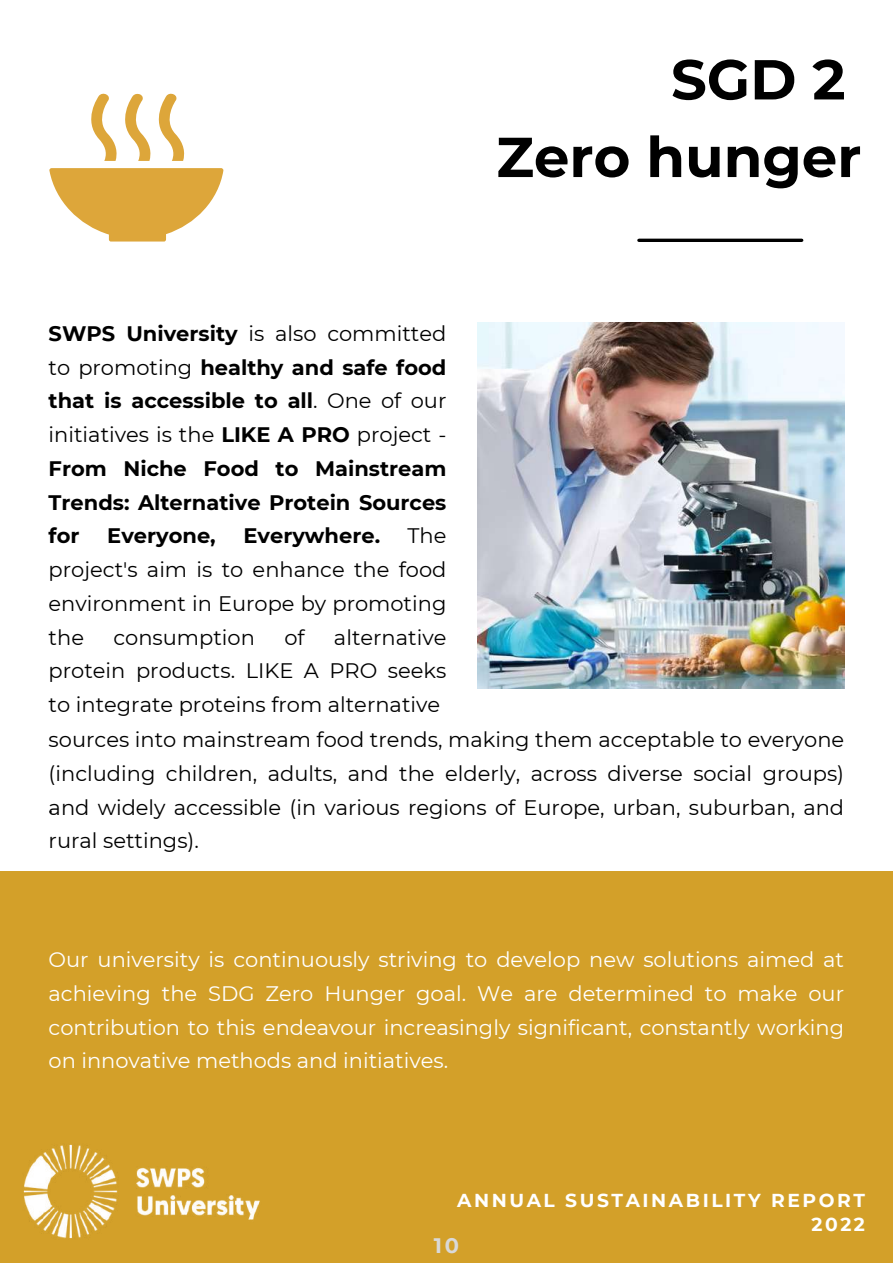
<style>
.page{position:relative;width:893px;height:1264px;background:#fff}
.page>*{position:absolute;margin:0;border:0;box-sizing:border-box;transform-origin:0 0}
.t1{font:700 56.1px/77.6px "Montserrat";color:#000;text-align:right}
.t2{font:21px/33.8px "Montserrat";color:#000;text-align:justify}
.t3{font:21px/33.8px "Montserrat";color:#fff;text-align:justify}
.t4{font:700 21px/33.8px "Montserrat";color:#000;text-align:justify}
.t5{font:700 21px "Montserrat";color:#d9d9d9}
.t6{font:700 18.75px/24.8px "Montserrat";letter-spacing:.135em;color:#fff;text-align:right}
.s1{font-weight:400}
</style>
<div class="page">
<hr style="left:639px;top:239px;width:162px;height:3px;background:#000">
<div style="left:0;top:871px;width:892px;height:391px;background:#d3a029"></div>
<svg style="left:49px;top:93px;width:174px;height:148px"></svg>
<img style="left:478px;top:322px;width:366px;height:366px">
<img style="left:23px;top:1144px;width:237px;height:95px">
<h1 class="t1" style="left:496px;top:41px;width:366px">SGD 2<br>Zero hunger</h1>
<p class="t4" style="left:49px;top:316px;width:399px">SWPS University <span class="s1">is also committed to promoting</span> healthy and safe food that is accessible to all<span class="s1">. One of our initiatives is the</span> LIKE A PRO <span class="s1">project - </span>From Niche Food to Mainstream Trends: Alternative Protein Sources for</p>
<p class="t2" style="left:49px;top:519px;width:399px;text-indent:359px">The project's aim is to enhance the food environment in Europe by promoting the</p>
<p class="t4" style="left:107px;top:519px;width:110px">Everyone,</p>
<p class="t4" style="left:243px;top:519px;width:138px">Everywhere.</p>
<p class="t2" style="left:113px;top:620px;width:143px">consumption</p>
<p class="t2" style="left:284px;top:620px;width:22px">of</p>
<p class="t2" style="left:49px;top:620px;width:399px;text-indent:285px">alternative protein products. LIKE A PRO seeks to integrate proteins from alternative</p>
<p class="t2" style="left:49px;top:722px;width:797px">sources into mainstream food trends, making them acceptable to everyone (including children, adults, and the elderly, across diverse social groups) and widely accessible (in various regions of Europe, urban, suburban, and rural settings).</p>
<p class="t2" style="left:49px;top:788px;width:6px">.</p>
<p class="t3" style="left:49px;top:942px;width:797px">Our university is continuously striving to develop new solutions aimed at achieving the SDG Zero Hunger goal. We are determined to make our contribution to this endeavour increasingly significant, constantly working on innovative methods and initiatives.</p>
<p class="t6" style="left:457px;top:1187px;width:409px">ANNUAL SUSTAINABILITY REPORT<br>2022</p>
<p class="t5" style="left:433px;top:1232px;width:27px">10</p>
</div>
